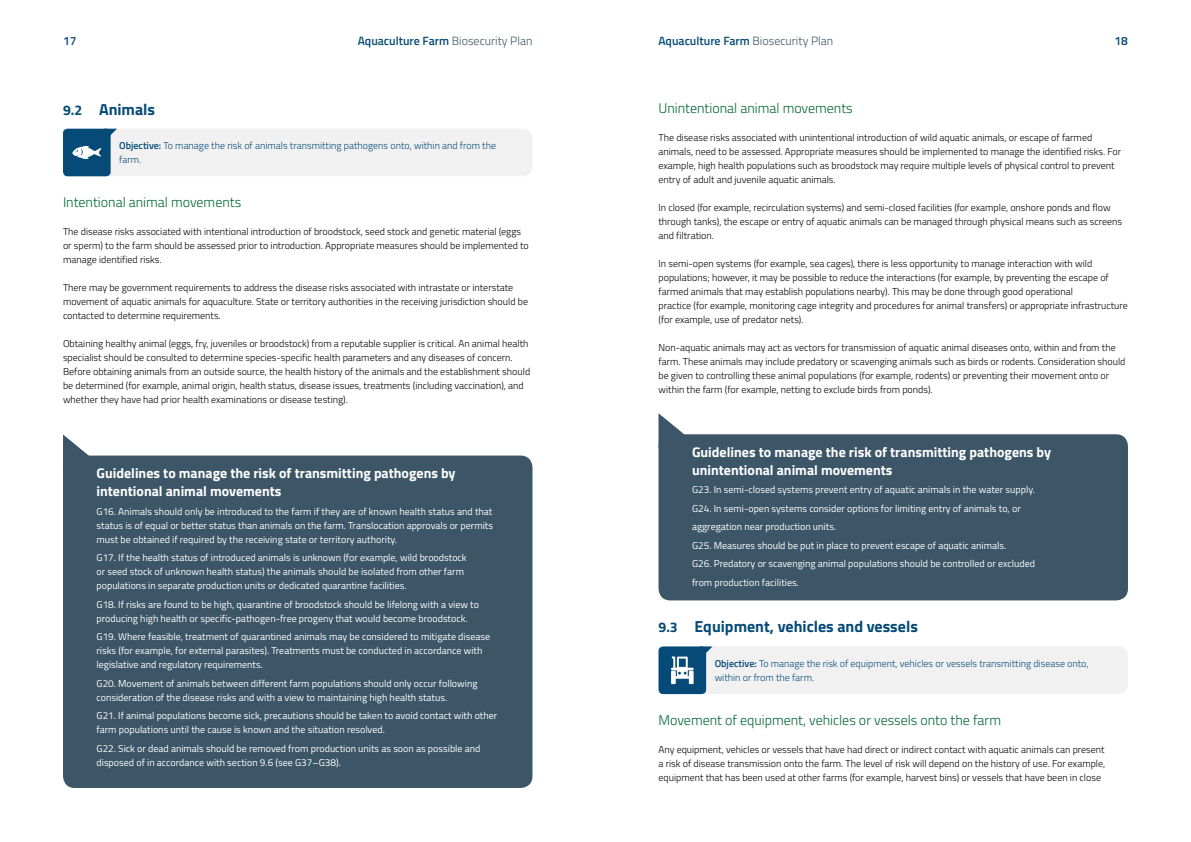
<style>
.page{position:relative;width:1191px;height:842px;background:#fff}
.page>*{position:absolute;margin:0;border:0;box-sizing:border-box;transform-origin:0 0}
.t1{font:700 16px "Titillium";color:#064b77}
.t2{font:700 14px/18px "Titillium";color:#fff}
.t3{font:300 14px "Titillium";color:#006735}
.t4{font:600 12px "Titillium";color:#064b77}
.t5{font:300 10px/14px "Titillium";color:#000}
.t6{font:10px/14px "Titillium";color:#fff}
.t7{font:300 10px/14px "Titillium";color:#064b77}
.s1{font-weight:300;color:#3c5567}
.s2{font-size:14px}
.s3{font-weight:600}
</style>
<div class="page">
<div style="left:63px;top:129px;width:48px;height:47px;background:#064b77;border-radius:4px"></div>
<div style="left:658px;top:646px;width:48px;height:48px;background:#064b77;border-radius:4px"></div>
<div style="left:63px;top:456px;width:469px;height:332px;background:#3c5567;border-radius:12px"></div>
<svg style="left:63px;top:434px;width:42px;height:30px"></svg>
<div style="left:658px;top:434px;width:470px;height:166px;background:#3c5567;border-radius:12px"></div>
<svg style="left:658px;top:413px;width:42px;height:35px"></svg>
<svg style="left:671px;top:646px;width:457px;height:48px"></svg>
<svg style="left:72px;top:129px;width:460px;height:47px"></svg>
<p class="t4" style="left:63px;top:32px;width:15px">17</p>
<p class="t4" style="left:358px;top:32px;width:176px">Aquaculture Farm <span class="s1">Biosecurity Plan</span></p>
<p class="t4" style="left:658px;top:32px;width:176px">Aquaculture Farm <span class="s1">Biosecurity Plan</span></p>
<p class="t4" style="left:1114px;top:32px;width:15px">18</p>
<h1 class="t1" style="left:63px;top:97px;width:94px"><span class="s2">9.2</span> Animals</h1>
<p class="t7" style="left:119px;top:138px;width:378px"><span class="s3">Objective:</span> To manage the risk of animals transmitting pathogens onto, within and from the farm.</p>
<h2 class="t3" style="left:63px;top:192px;width:180px">Intentional animal movements</h2>
<p class="t5" style="left:63px;top:224px;width:467px">The disease risks associated with intentional introduction of broodstock, seed stock and genetic material (eggs or sperm) to the farm should be assessed prior to introduction. Appropriate measures should be implemented to manage identified risks.</p>
<p class="t5" style="left:63px;top:280px;width:466px">There may be government requirements to address the disease risks associated with intrastate or interstate movement of aquatic animals for aquaculture. State or territory authorities in the receiving jurisdiction should be contacted to determine requirements.</p>
<p class="t5" style="left:63px;top:336px;width:469px">Obtaining healthy animal (eggs, fry, juveniles or broodstock) from a reputable supplier is critical. An animal health specialist should be consulted to determine species-specific health parameters and any diseases of concern.<br>Before obtaining animals from an outside source, the health history of the animals and the establishment should be determined (for example, animal origin, health status, disease issues, treatments (including vaccination), and whether they have had prior health examinations or disease testing).</p>
<h2 class="t2" style="left:96px;top:463px;width:360px">Guidelines to manage the risk of transmitting pathogens by intentional animal movements</h2>
<p class="t6" style="left:96px;top:503px;width:398px;text-align:justify">G16. Animals should only be introduced to the farm if they are of known health status and that status is of equal or better status than animals on the farm. Translocation approvals or permits must be obtained if required by the receiving state or territory authority.</p>
<p class="t6" style="left:96px;top:550px;width:372px">G17. If the health status of introduced animals is unknown (for example, wild broodstock or seed stock of unknown health status) the animals should be isolated from other farm populations in separate production units or dedicated quarantine facilities.</p>
<p class="t6" style="left:96px;top:596px;width:384px">G18. If risks are found to be high, quarantine of broodstock should be lifelong with a view to producing high health or specific-pathogen-free progeny that would become broodstock.</p>
<p class="t6" style="left:96px;top:629px;width:395px">G19. Where feasible, treatment of quarantined animals may be considered to mitigate disease risks (for example, for external parasites). Treatments must be conducted in accordance with legislative and regulatory requirements.</p>
<p class="t6" style="left:96px;top:675px;width:382px">G20. Movement of animals between different farm populations should only occur following consideration of the disease risks and with a view to maintaining high health status.</p>
<p class="t6" style="left:96px;top:708px;width:402px">G21. If animal populations become sick, precautions should be taken to avoid contact with other farm populations until the cause is known and the situation resolved.</p>
<p class="t6" style="left:96px;top:740px;width:385px">G22. Sick or dead animals should be removed from production units as soon as possible and disposed of in accordance with section 9.6 (see G37–G38).</p>
<h2 class="t3" style="left:658px;top:98px;width:196px">Unintentional animal movements</h2>
<p class="t5" style="left:658px;top:130px;width:464px">The disease risks associated with unintentional introduction of wild aquatic animals, or escape of farmed animals, need to be assessed. Appropriate measures should be implemented to manage the identified risks. For example, high health populations such as broodstock may require multiple levels of physical control to prevent entry of adult and juvenile aquatic animals.</p>
<p class="t5" style="left:658px;top:200px;width:465px">In closed (for example, recirculation systems) and semi-closed facilities (for example, onshore ponds and flow through tanks), the escape or entry of aquatic animals can be managed through physical means such as screens and filtration.</p>
<p class="t5" style="left:658px;top:256px;width:471px">In semi-open systems (for example, sea cages), there is less opportunity to manage interaction with wild populations; however, it may be possible to reduce the interactions (for example, by preventing the escape of farmed animals that may establish populations nearby). This may be done through good operational<br>practice (for example, monitoring cage integrity and procedures for animal transfers) or appropriate infrastructure (for example, use of predator nets).</p>
<p class="t5" style="left:658px;top:340px;width:468px">Non-aquatic animals may act as vectors for transmission of aquatic animal diseases onto, within and from the farm. These animals may include predatory or scavenging animals such as birds or rodents. Consideration should be given to controlling these animal populations (for example, rodents) or preventing their movement onto or within the farm (for example, netting to exclude birds from ponds).</p>
<h2 class="t2" style="left:692px;top:442px;width:360px">Guidelines to manage the risk of transmitting pathogens by unintentional animal movements</h2>
<p class="t6" style="left:692px;top:480px;width:344px;line-height:18.5px">G23. In semi-closed systems prevent entry of aquatic animals in the water supply.<br>G24. In semi-open systems consider options for limiting entry of animals to, or aggregation near production units.<br>G25. Measures should be put in place to prevent escape of aquatic animals.<br>G26. Predatory or scavenging animal populations should be controlled or excluded from production facilities.</p>
<h1 class="t1" style="left:658px;top:615px;width:261px"><span class="s2">9.3</span> Equipment, vehicles and vessels</h1>
<p class="t7" style="left:714px;top:656px;width:375px"><span class="s3">Objective:</span> To manage the risk of equipment, vehicles or vessels transmitting disease onto, within or from the farm.</p>
<h2 class="t3" style="left:658px;top:709px;width:344px">Movement of equipment, vehicles or vessels onto the farm</h2>
<p class="t5" style="left:658px;top:742px;width:448px;text-align:justify">Any equipment, vehicles or vessels that have had direct or indirect contact with aquatic animals can present a risk of disease transmission onto the farm. The level of risk will depend on the history of use. For example, equipment that has been used at other farms (for example, harvest bins) or vessels that have been in close</p>
</div>
